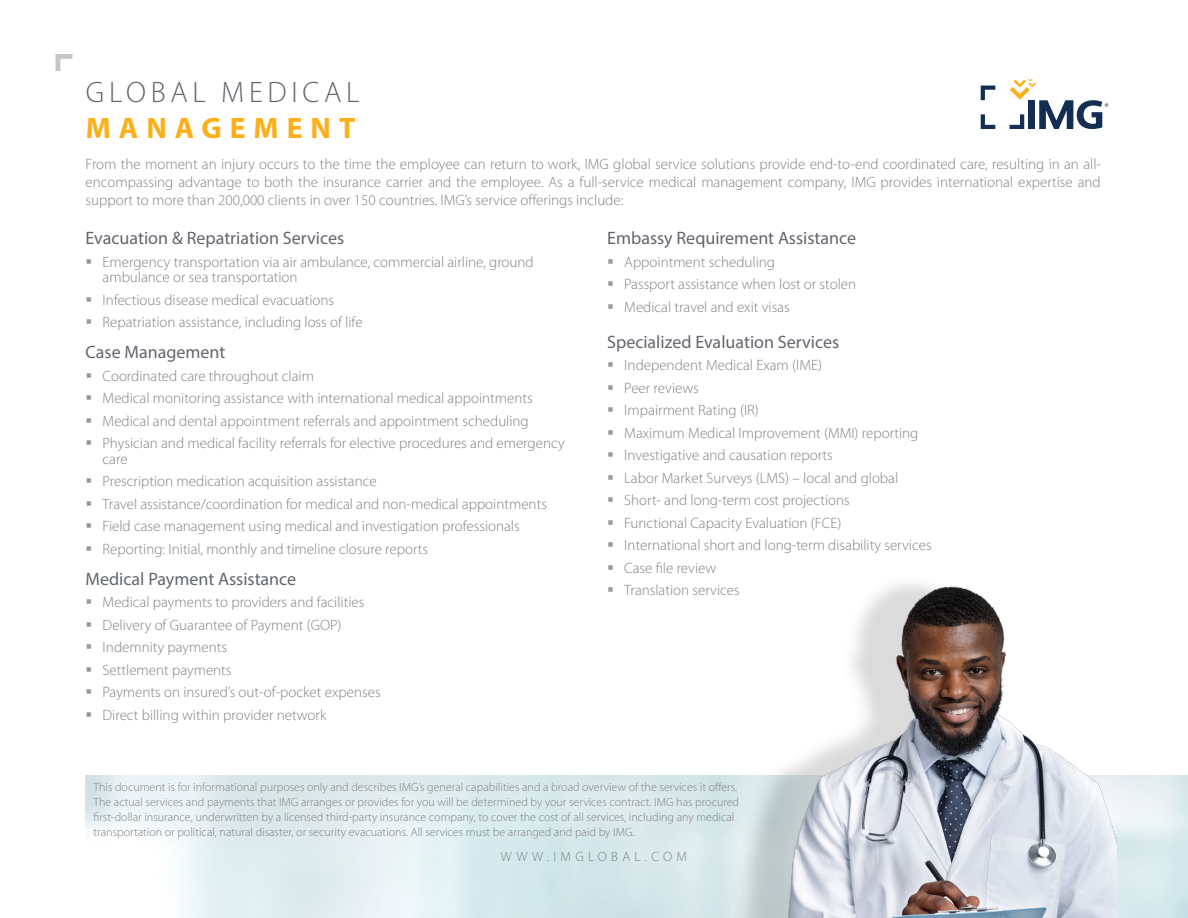
<style>
.page{position:relative;width:1188px;height:918px;background:#fff}
.page>*{position:absolute;margin:0;border:0;box-sizing:border-box;transform-origin:0 0}
.t1{font:300 29.7px "Myriad Pro";letter-spacing:.16em;color:#62666d}
.t2{font:700 29.7px "Myriad Pro";letter-spacing:.27em;color:#fcaf17}
.t3{font:18px "Myriad Pro";color:#62666d}
.t4{font:300 15px/22.5px "Myriad Pro";color:#808285}
.t5{font:300 13.5px "Myriad Pro";letter-spacing:.32em;color:#808285}
.t6{font:300 12px/15px "Myriad Pro";color:#808285}
</style>
<div class="page">
<svg style="left:55px;top:54px;width:18px;height:17px"></svg>
<img style="left:767px;top:583px;width:349px;height:335px">
<svg style="left:981px;top:86px;width:14px;height:14px"></svg>
<svg style="left:981px;top:114px;width:14px;height:15px"></svg>
<svg style="left:1010px;top:79px;width:98px;height:50px"></svg>
<h1 class="t1" style="left:86px;top:76px;width:275px">GLOBAL MEDICAL</h1>
<h1 class="t2" style="left:86px;top:109px;width:271px">MANAGEMENT</h1>
<p class="t4" style="left:86px;top:155px;width:1017px;line-height:18px;text-align:justify">From the moment an injury occurs to the time the employee can return to work, IMG global service solutions provide end-to-end coordinated care, resulting in an all&shy;encompassing advantage to both the insurance carrier and the employee. As a full-service medical management company, IMG provides international expertise and support to more than 200,000 clients in over 150 countries. IMG’s service offerings include:</p>
<p class="t3" style="left:86px;top:227px;width:260px">Evacuation &amp; Repatriation Services</p>
<p class="t4" style="left:103px;top:254px;width:433px;line-height:15.8px">Emergency transportation via air ambulance, commercial airline, ground ambulance or sea transportation</p>
<p class="t4" style="left:103px;top:289px;width:262px">Infectious disease medical evacuations<br>Repatriation assistance, including loss of life</p>
<p class="t3" style="left:86px;top:341px;width:141px">Case Management</p>
<p class="t4" style="left:103px;top:365px;width:464px">Coordinated care throughout claim<br>Medical monitoring assistance with international medical appointments Medical and dental appointment referrals and appointment scheduling Physician and medical facility referrals for elective procedures and emergency</p>
<p class="t4" style="left:103px;top:448px;width:446px">care<br>Prescription medication acquisition assistance<br>Travel assistance/coordination for medical and non-medical appointments Field case management using medical and investigation professionals Reporting: Initial, monthly and timeline closure reports</p>
<p class="t3" style="left:86px;top:567px;width:212px">Medical Payment Assistance</p>
<p class="t4" style="left:103px;top:591px;width:280px">Medical payments to providers and facilities Delivery of Guarantee of Payment (GOP)<br>Indemnity payments<br>Settlement payments<br>Payments on insured’s out-of-pocket expenses Direct billing within provider network</p>
<p class="t3" style="left:607px;top:227px;width:250px">Embassy Requirement Assistance</p>
<p class="t4" style="left:624px;top:251px;width:233px">Appointment scheduling<br>Passport assistance when lost or stolen<br>Medical travel and exit visas</p>
<p class="t3" style="left:607px;top:330px;width:234px">Specialized Evaluation Services</p>
<p class="t4" style="left:624px;top:354px;width:309px">Independent Medical Exam (IME)<br>Peer reviews<br>Impairment Rating (IR)<br>Maximum Medical Improvement (MMI) reporting Investigative and causation reports<br>Labor Market Surveys (LMS) – local and global Short- and long-term cost projections<br>Functional Capacity Evaluation (FCE)<br>International short and long-term disability services Case file review<br>Translation services</p>
<p class="t6" style="left:94px;top:780px;width:647px">This document is for informational purposes only and describes IMG’s general capabilities and a broad overview of the services it offers.<br>The actual services and payments that IMG arranges or provides for you will be determined by your services contract. IMG has procured first-dollar insurance, underwritten by a licensed third-party insurance company, to cover the cost of all services, including any medical transportation or political, natural disaster, or security evacuations. All services must be arranged and paid by IMG.</p>
<p class="t5" style="left:501px;top:849px;width:188px">WWW.IMGLOBAL.COM</p>
</div>
